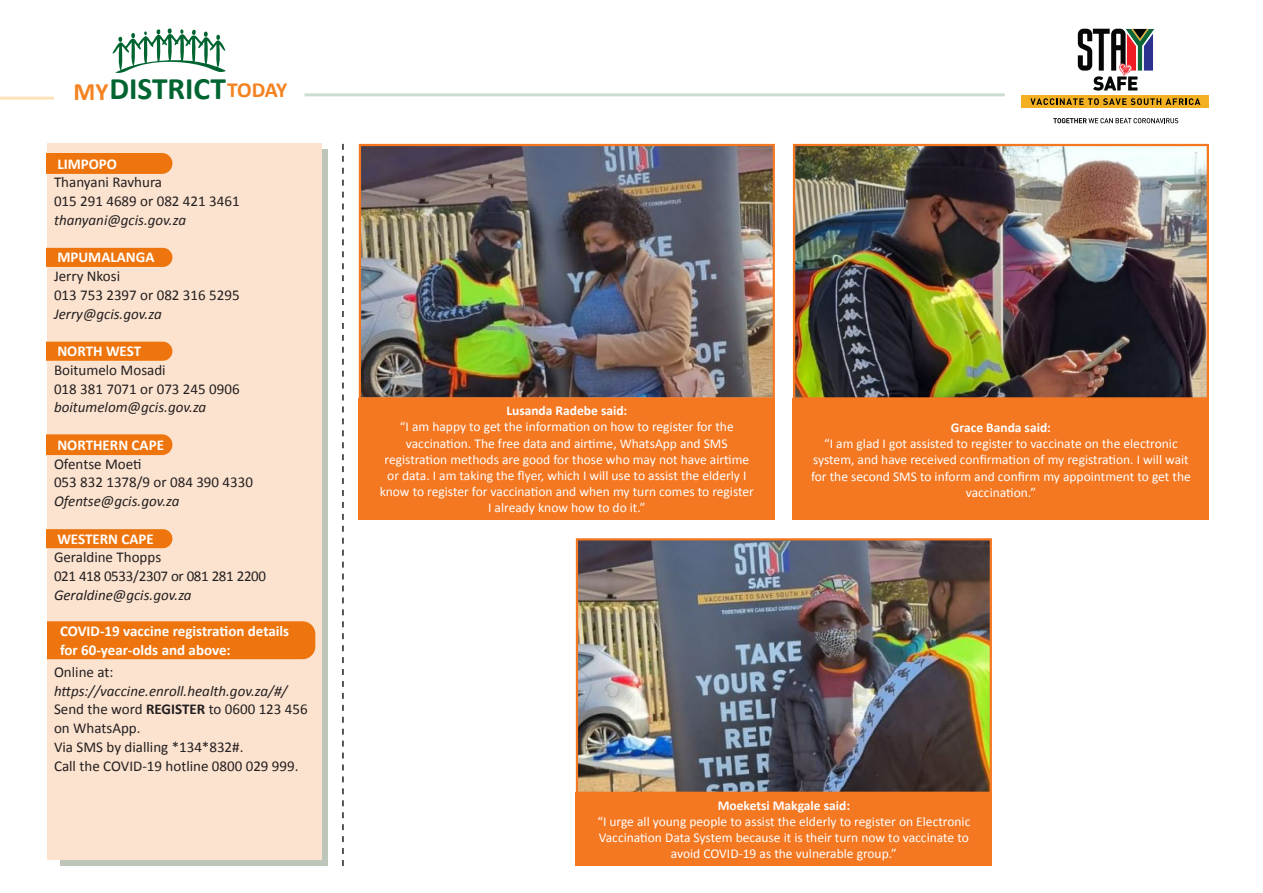
<style>
.page{position:relative;width:1263px;height:893px;background:#fff}
.page>*{position:absolute;margin:0;border:0;box-sizing:border-box;transform-origin:0 0}
.t1{font:700 31.35px "Calibri";color:#006431}
.t2{font:700 25.05px "Calibri";color:#f58220}
.t3{font:700 21.6px "Calibri";letter-spacing:-.025em;color:#f58220}
.t4{font:15px/18.8px "Calibri";color:#231f20}
.t5{font:italic 15px "Calibri";color:#231f20}
.t6{font:700 15px/18.8px "Calibri";color:#fff}
.t7{font:15px "Calibri";letter-spacing:-.02em;color:#231f20}
.t8{font:13.5px/16.2px "Calibri";color:#fff;text-align:center}
.t9{font:700 13.5px "Calibri";color:#fff}
.s1{font-weight:700}
</style>
<div class="page">
<div style="left:60px;top:150px;width:267px;height:716px;background:#bec5b9"></div>
<div style="left:47px;top:144px;width:274px;height:716px;background:#fce3cf"></div>
<div style="left:47px;top:153px;width:125px;height:21px;background:#ee750d"></div>
<div style="left:47px;top:248px;width:125px;height:19px;background:#ee750d"></div>
<div style="left:47px;top:342px;width:125px;height:19px;background:#ee750d"></div>
<div style="left:47px;top:434px;width:125px;height:21px;background:#ee750d"></div>
<div style="left:47px;top:529px;width:125px;height:19px;background:#ee750d"></div>
<div style="left:34px;top:621px;width:281px;height:38px;background:#ee750d;border-radius:13px"></div>
<svg style="left:342px;top:144px;width:2px;height:722px"></svg>
<div style="left:0;top:621px;width:47px;height:38px;background:#fff"></div>
<hr style="left:0;top:97px;width:54px;height:3px;background:#fee2b7">
<hr style="left:304px;top:93px;width:701px;height:3px;background:#ccdcd0">
<svg style="left:113px;top:28px;width:113px;height:45px"></svg>
<svg style="left:1078px;top:29px;width:76px;height:62px"></svg>
<div style="left:1022px;top:95px;width:187px;height:12px;background:#f3b121"></div>
<svg style="left:1030px;top:98px;width:170px;height:7px"></svg>
<svg style="left:1053px;top:118px;width:125px;height:5px"></svg>
<img style="left:796px;top:147px;width:410px;height:250px">
<div style="left:793px;top:144px;width:416px;height:256px;border:2px solid #f47721"></div>
<img style="left:362px;top:147px;width:410px;height:250px">
<div style="left:359px;top:144px;width:416px;height:256px;border:2px solid #f47721"></div>
<div style="left:359px;top:398px;width:416px;height:122px;background:#f47721"></div>
<div style="left:793px;top:398px;width:416px;height:122px;background:#f47721"></div>
<img style="left:579px;top:541px;width:410px;height:250px">
<div style="left:576px;top:538px;width:416px;height:256px;border:2px solid #f47721"></div>
<div style="left:576px;top:793px;width:416px;height:73px;background:#f47721"></div>
<p class="t2" style="left:73px;top:75px;width:36px">MY</p>
<p class="t1" style="left:109px;top:69px;width:118px">DISTRICT</p>
<p class="t3" style="left:227px;top:76px;width:62px">TODAY</p>
<p class="t6" style="left:57px;top:154px;width:61px">LIMPOPO</p>
<p class="t4" style="left:54px;top:173px;width:110px">Thanyani Ravhura</p>
<p class="t4" style="left:54px;top:192px;width:187px">015 291 4689 or 082 421 3461</p>
<p class="t5" style="left:54px;top:210px;width:134px">thanyani@gcis.gov.za</p>
<p class="t6" style="left:57px;top:248px;width:99px">MPUMALANGA</p>
<p class="t4" style="left:54px;top:267px;width:68px">Jerry Nkosi</p>
<p class="t4" style="left:54px;top:286px;width:187px">013 753 2397 or 082 316 5295</p>
<p class="t5" style="left:54px;top:303px;width:109px">Jerry@gcis.gov.za</p>
<p class="t6" style="left:57px;top:342px;width:85px">NORTH WEST</p>
<p class="t4" style="left:54px;top:361px;width:113px">Boitumelo Mosadi</p>
<p class="t4" style="left:54px;top:379px;width:187px">018 381 7071 or 073 245 0906</p>
<p class="t5" style="left:54px;top:397px;width:154px">boitumelom@gcis.gov.za</p>
<p class="t6" style="left:57px;top:435px;width:108px">NORTHERN CAPE</p>
<p class="t4" style="left:54px;top:454px;width:89px">Ofentse Moeti</p>
<p class="t4" style="left:54px;top:473px;width:200px">053 832 1378/9 or 084 390 4330</p>
<p class="t5" style="left:54px;top:491px;width:127px">Ofentse@gcis.gov.za</p>
<p class="t6" style="left:57px;top:529px;width:98px">WESTERN CAPE</p>
<p class="t4" style="left:54px;top:548px;width:109px">Geraldine Thopps</p>
<p class="t7" style="left:54px;top:567px;width:214px">021 418 0533/2307 or 081 281 2200</p>
<p class="t5" style="left:54px;top:585px;width:139px">Geraldine@gcis.gov.za</p>
<p class="t6" style="left:60px;top:621px;width:231px">COVID-19 vaccine registration details for 60-year-olds and above:</p>
<p class="t4" style="left:54px;top:662px;width:61px">Online at:</p>
<p class="t5" style="left:54px;top:680px;width:235px">https://vaccine.enroll.health.gov.za/#/</p>
<p class="t4" style="left:54px;top:700px;width:255px">Send the word <span class="s1">REGISTER</span> to 0600 123 456 on WhatsApp.</p>
<p class="t4" style="left:54px;top:737px;width:191px">Via SMS by dialling *134*832#.</p>
<p class="t4" style="left:54px;top:756px;width:246px">Call the COVID-19 hotline 0800 029 999.</p>
<p class="t9" style="left:506px;top:402px;width:122px">Lusanda Radebe said:</p>
<p class="t8" style="left:380px;top:419px;width:376px">“I am happy to get the information on how to register for the vaccination. The free data and airtime, WhatsApp and SMS registration methods are good for those who may not have airtime or data. I am taking the flyer, which I will use to assist the elderly I know to register for vaccination and when my turn comes to register I already know how to do it.”</p>
<p class="t9" style="left:951px;top:419px;width:102px">Grace Banda said:</p>
<p class="t8" style="left:811px;top:436px;width:381px">“I am glad I got assisted to register to vaccinate on the electronic system, and have received confirmation of my registration. I will wait for the second SMS to inform and confirm my appointment to get the vaccination.”</p>
<p class="t9" style="left:718px;top:796px;width:134px">Moeketsi Makgale said:</p>
<p class="t8" style="left:597px;top:813px;width:374px">“I urge all young people to assist the elderly to register on Electronic<br>Vaccination Data System because it is their turn now to vaccinate to avoid COVID-19 as the vulnerable group.”</p>
</div>
